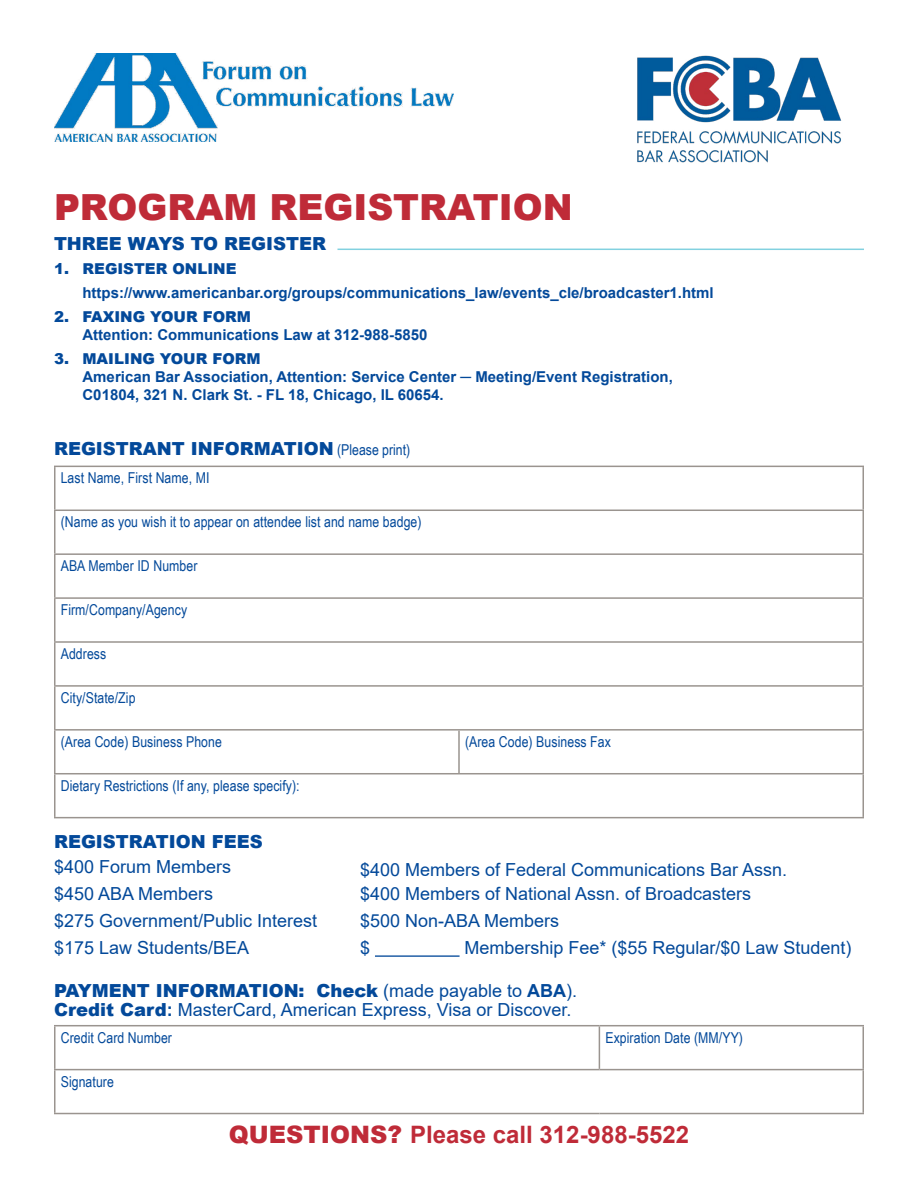
<style>
.page{position:relative;width:918px;height:1188px;background:#fff}
.page>*{position:absolute;margin:0;border:0;box-sizing:border-box;transform-origin:0 0}
.HEADER_page{font:900 36px "Arial";color:#bf2b38}
.SESSION{font:700 24px "Arial";color:#bf2b38}
.SESSION-2{font:18px/24px "Arial";color:#03499a}
.SESSION-3{font:900 18px "Arial";color:#03499a}
.FORM_fields{font:15px "Arial Narrow";letter-spacing:.005em;color:#03499a}
.SESSION-4{font:700 15px "Arial";color:#03499a}
.SESSION-5{font:900 15px "Arial";color:#03499a}
.s1{font-family:"Arial Narrow";font-weight:400;font-size:15px}
.s2{font-weight:900}
.s3{font-weight:700}
</style>
<div class="page">
<img style="left:54px;top:54px;width:400px;height:88px">
<img style="left:637px;top:55px;width:205px;height:108px">
<hr style="left:54px;top:1025px;width:545px;height:1px;background:#9a948f">
<hr style="left:54px;top:1026px;width:2px;height:43px;background:#9a948f">
<hr style="left:599px;top:1025px;width:265px;height:1px;background:#9a948f">
<hr style="left:599px;top:1026px;width:1px;height:43px;background:#9a948f">
<hr style="left:862px;top:1026px;width:2px;height:43px;background:#9a948f">
<hr style="left:54px;top:1069px;width:545px;height:1px;background:#9a948f">
<hr style="left:54px;top:1070px;width:2px;height:43px;background:#9a948f">
<hr style="left:599px;top:1069px;width:265px;height:1px;background:#9a948f">
<hr style="left:862px;top:1070px;width:2px;height:43px;background:#9a948f">
<hr style="left:54px;top:1113px;width:545px;height:1px;background:#9a948f">
<hr style="left:599px;top:1113px;width:265px;height:1px;background:#9a948f">
<hr style="left:375px;top:955px;width:85px;height:2px;background:#03499a">
<hr style="left:54px;top:466px;width:405px;height:1px;background:#9a948f">
<hr style="left:54px;top:467px;width:2px;height:43px;background:#9a948f">
<hr style="left:459px;top:466px;width:405px;height:1px;background:#9a948f">
<hr style="left:862px;top:467px;width:2px;height:43px;background:#9a948f">
<hr style="left:54px;top:510px;width:405px;height:1px;background:#9a948f">
<hr style="left:54px;top:511px;width:2px;height:42px;background:#9a948f">
<hr style="left:459px;top:510px;width:405px;height:1px;background:#9a948f">
<hr style="left:862px;top:511px;width:2px;height:42px;background:#9a948f">
<hr style="left:54px;top:553px;width:405px;height:2px;background:#9a948f">
<hr style="left:54px;top:555px;width:2px;height:42px;background:#9a948f">
<hr style="left:459px;top:553px;width:405px;height:2px;background:#9a948f">
<hr style="left:862px;top:555px;width:2px;height:42px;background:#9a948f">
<hr style="left:54px;top:597px;width:405px;height:2px;background:#9a948f">
<hr style="left:54px;top:599px;width:2px;height:42px;background:#9a948f">
<hr style="left:459px;top:597px;width:405px;height:2px;background:#9a948f">
<hr style="left:862px;top:599px;width:2px;height:42px;background:#9a948f">
<hr style="left:54px;top:641px;width:405px;height:2px;background:#9a948f">
<hr style="left:54px;top:643px;width:2px;height:42px;background:#9a948f">
<hr style="left:459px;top:641px;width:405px;height:2px;background:#9a948f">
<hr style="left:862px;top:643px;width:2px;height:42px;background:#9a948f">
<hr style="left:54px;top:685px;width:405px;height:2px;background:#9a948f">
<hr style="left:54px;top:687px;width:2px;height:42px;background:#9a948f">
<hr style="left:459px;top:685px;width:405px;height:2px;background:#9a948f">
<hr style="left:862px;top:687px;width:2px;height:42px;background:#9a948f">
<hr style="left:54px;top:729px;width:405px;height:2px;background:#9a948f">
<hr style="left:54px;top:731px;width:2px;height:42px;background:#9a948f">
<hr style="left:459px;top:729px;width:405px;height:2px;background:#9a948f">
<hr style="left:458px;top:731px;width:2px;height:42px;background:#9a948f">
<hr style="left:862px;top:731px;width:2px;height:42px;background:#9a948f">
<hr style="left:54px;top:773px;width:405px;height:1px;background:#9a948f">
<hr style="left:54px;top:774px;width:2px;height:43px;background:#9a948f">
<hr style="left:459px;top:773px;width:405px;height:1px;background:#9a948f">
<hr style="left:862px;top:774px;width:2px;height:43px;background:#9a948f">
<hr style="left:54px;top:817px;width:405px;height:1px;background:#9a948f">
<hr style="left:459px;top:817px;width:405px;height:1px;background:#9a948f">
<hr style="left:338px;top:249px;width:526px;height:1px;background:#82d1e0">
<p class="HEADER_page" style="left:54px;top:181px;width:520px">PROGRAM REGISTRATION</p>
<p class="SESSION-3" style="left:54px;top:231px;width:274px">THREE WAYS TO REGISTER</p>
<p class="SESSION-5" style="left:54px;top:258px;width:184px">1. REGISTER ONLINE</p>
<p class="SESSION-4" style="left:82px;top:282px;width:633px">https://www.americanbar.org/groups/communications_law/events_cle/broadcaster1.html</p>
<p class="SESSION-5" style="left:54px;top:306px;width:199px">2. FAXING YOUR FORM</p>
<p class="SESSION-4" style="left:82px;top:324px;width:347px">Attention: Communications Law at 312-988-5850</p>
<p class="SESSION-5" style="left:54px;top:348px;width:208px">3. MAILING YOUR FORM</p>
<p class="SESSION-4" style="left:82px;top:366px;width:592px">American Bar Association, Attention: Service Center ─ Meeting/Event Registration,</p>
<p class="SESSION-4" style="left:82px;top:384px;width:363px">C01804, 321 N. Clark St. - FL 18, Chicago, IL 60654.</p>
<p class="SESSION-3" style="left:54px;top:435px;width:358px">REGISTRANT INFORMATION <span class="s1">(Please print)</span></p>
<p class="FORM_fields" style="left:61px;top:467px;width:150px">Last Name, First Name, MI</p>
<p class="FORM_fields" style="left:61px;top:511px;width:362px">(Name as you wish it to appear on attendee list and name badge)</p>
<p class="FORM_fields" style="left:61px;top:555px;width:138px">ABA Member ID Number</p>
<p class="FORM_fields" style="left:61px;top:599px;width:128px">Firm/Company/Agency</p>
<p class="FORM_fields" style="left:61px;top:643px;width:47px">Address</p>
<p class="FORM_fields" style="left:61px;top:687px;width:76px">City/State/Zip</p>
<p class="FORM_fields" style="left:61px;top:730px;width:163px">(Area Code) Business Phone</p>
<p class="FORM_fields" style="left:465px;top:730px;width:147px">(Area Code) Business Fax</p>
<p class="FORM_fields" style="left:61px;top:774px;width:240px">Dietary Restrictions (If any, please specify):</p>
<p class="SESSION-3" style="left:54px;top:829px;width:210px">REGISTRATION FEES</p>
<p class="SESSION-2" style="left:54px;top:855px;width:179px">$400 Forum Members</p>
<p class="SESSION-2" style="left:54px;top:882px;width:161px">$450 ABA Members</p>
<p class="SESSION-2" style="left:54px;top:909px;width:265px">$275 Government/Public Interest</p>
<p class="SESSION-2" style="left:54px;top:936px;width:197px">$175 Law Students/BEA</p>
<p class="SESSION-2" style="left:360px;top:858px;width:429px">$400 Members of Federal Communications Bar Assn. $400 Members of National Assn. of Broadcasters</p>
<p class="SESSION-2" style="left:360px;top:909px;width:201px">$500 Non-ABA Members</p>
<p class="SESSION-2" style="left:360px;top:936px;width:12px">$</p>
<p class="SESSION-2" style="left:465px;top:936px;width:389px">Membership Fee* ($55 Regular/$0 Law Student)</p>
<p class="SESSION-2" style="left:54px;top:981px;width:525px;line-height:19.5px"><span class="s2">PAYMENT INFORMATION: Check</span> (made payable to <span class="s3">ABA</span>).<br><span class="s2">Credit Card</span><span class="s3">:</span> MasterCard, American Express, Visa or Discover.</p>
<p class="FORM_fields" style="left:61px;top:1026px;width:113px">Credit Card Number</p>
<p class="FORM_fields" style="left:605px;top:1026px;width:139px">Expiration Date (MM/YY)</p>
<p class="FORM_fields" style="left:61px;top:1070px;width:55px">Signature</p>
<p class="SESSION" style="left:229px;top:1118px;width:462px"><span class="s2">QUESTIONS?</span> Please call 312-988-5522</p>
</div>
